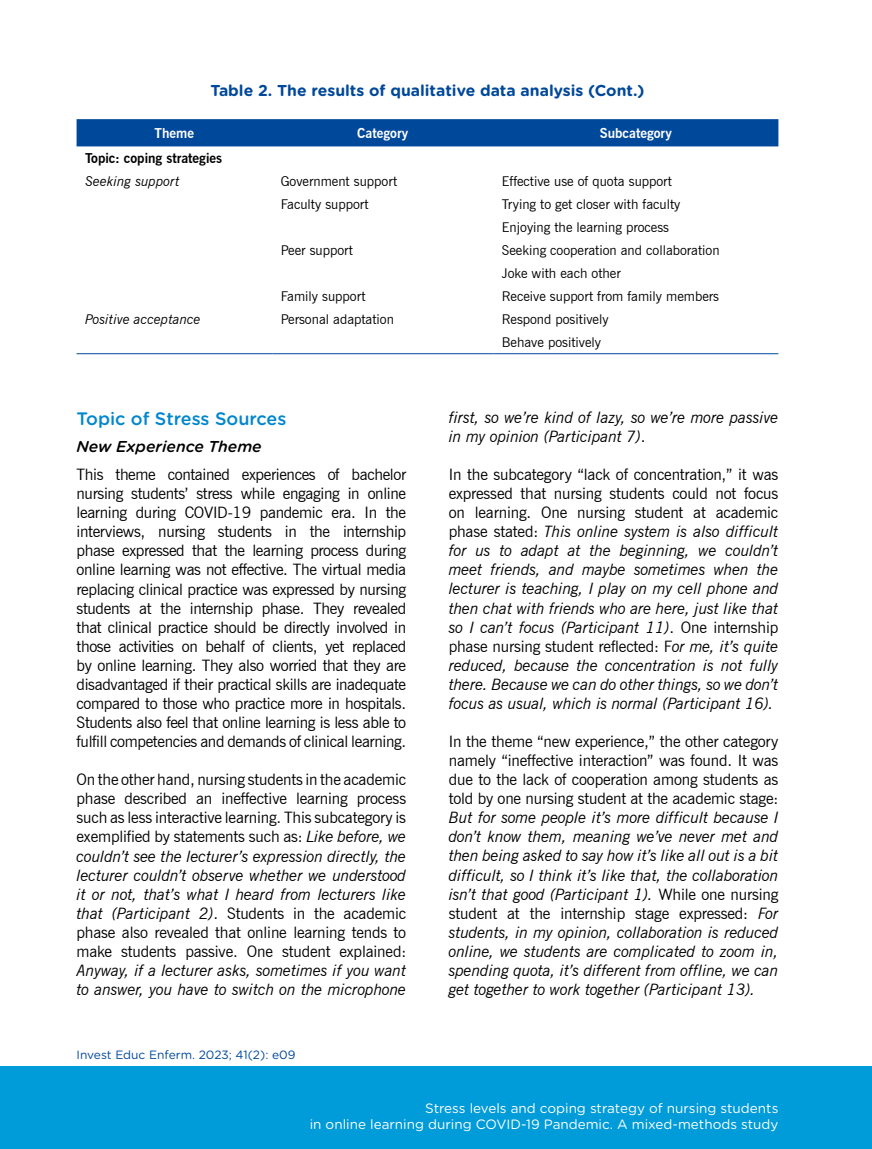
<style>
.page{position:relative;width:872px;height:1149px;background:#fff}
.page>*{position:absolute;margin:0;border:0;box-sizing:border-box;transform-origin:0 0}
.t1{font:500 18px "Gotham Rounded";color:#0086ce}
.t2{font:15.75px/19px "News Gothic BT";letter-spacing:-.01em;color:#000;text-align:justify}
.t3{font:italic 15.75px/19px "News Gothic BT";letter-spacing:-.01em;color:#000}
.t4{font:700 15.75px "Gotham Rounded";color:#00489a}
.t5{font:italic 500 15.75px "Gotham Rounded";color:#000}
.t6{font:13.5px/23px "News Gothic BT";color:#000}
.t7{font:13.5px/16.2px "Gotham Rounded";color:#fff;text-align:right}
.t8{font:italic 13.5px "News Gothic BT";color:#000}
.t9{font:700 13.5px "News Gothic BT";color:#fff}
.t10{font:700 13.5px "News Gothic BT";color:#000}
.t11{font:12px "Gotham Rounded";color:#00489a}
.s1{font-style:italic}
.s2{font-style:normal}
</style>
<div class="page">
<div style="left:0;top:1065px;width:871px;height:83px;background:#009bd9"></div>
<div style="left:77px;top:119px;width:701px;height:27px;background:#00489a"></div>
<hr style="left:77px;top:353px;width:195px;height:1px;background:#00489a">
<hr style="left:272px;top:353px;width:221px;height:1px;background:#00489a">
<hr style="left:493px;top:353px;width:285px;height:1px;background:#00489a">
<p class="t4" style="left:210px;top:79px;width:435px">Table 2. The results of qualitative data analysis (Cont.)</p>
<p class="t9" style="left:155px;top:125px;width:41px">Theme</p>
<p class="t9" style="left:357px;top:125px;width:53px">Category</p>
<p class="t9" style="left:600px;top:125px;width:74px">Subcategory</p>
<p class="t10" style="left:85px;top:150px;width:139px">Topic: coping strategies</p>
<p class="t8" style="left:85px;top:173px;width:96px">Seeking support</p>
<p class="t6" style="left:281px;top:170px;width:118px">Government support</p>
<p class="t6" style="left:502px;top:170px;width:172px">Effective use of quota support</p>
<p class="t6" style="left:281px;top:193px;width:89px">Faculty support</p>
<p class="t6" style="left:502px;top:193px;width:180px">Trying to get closer with faculty<br>Enjoying the learning process</p>
<p class="t6" style="left:281px;top:239px;width:74px">Peer support</p>
<p class="t6" style="left:502px;top:239px;width:219px">Seeking cooperation and collaboration<br>Joke with each other</p>
<p class="t6" style="left:281px;top:285px;width:86px">Family support</p>
<p class="t6" style="left:502px;top:285px;width:219px">Receive support from family members</p>
<p class="t8" style="left:85px;top:311px;width:117px">Positive acceptance</p>
<p class="t6" style="left:281px;top:308px;width:115px">Personal adaptation</p>
<p class="t6" style="left:502px;top:308px;width:108px">Respond positively<br>Behave positively</p>
<p class="t1" style="left:77px;top:406px;width:211px">Topic of Stress Sources</p>
<p class="t5" style="left:77px;top:435px;width:187px">New Experience Theme</p>
<p class="t2" style="left:77px;top:464px;width:331px">This theme contained experiences of bachelor nursing students’ stress while engaging in online learning during COVID-19 pandemic era. In the interviews, nursing students in the internship phase expressed that the learning process during online learning was not effective. The virtual media replacing clinical practice was expressed by nursing students at the internship phase. They revealed that clinical practice should be directly involved in those activities on behalf of clients, yet replaced by online learning. They also worried that they are disadvantaged if their practical skills are inadequate compared to those who practice more in hospitals.<br>Students also feel that online learning is less able to fulfill competencies and demands of clinical learning.</p>
<p class="t2" style="left:77px;top:769px;width:331px">On the other hand, nursing students in the academic phase described an ineffective learning process such as less interactive learning. This subcategory is exemplified by statements such as: <span class="s1">Like before, we couldn’t see the lecturer’s expression directly, the lecturer couldn’t observe whether we understood it or not, that’s what I heard from lecturers like that (Participant 2)</span>. Students in the academic phase also revealed that online learning tends to make students passive. One student explained:</p>
<p class="t3" style="left:77px;top:960px;width:331px">Anyway, if a lecturer asks, sometimes if you want to answer, you have to switch on the microphone</p>
<p class="t11" style="left:77px;top:1046px;width:220px">Invest Educ Enferm. 2023; 41(2): e09</p>
<p class="t3" style="left:449px;top:407px;width:331px">first, so we’re kind of lazy, so we’re more passive in my opinion (Participant 7)<span class="s2">.</span></p>
<p class="t3" style="left:449px;top:464px;width:331px;text-align:justify"><span class="s2">In the subcategory “lack of concentration,” it was expressed that nursing students could not focus on learning. One nursing student at academic phase stated:</span> This online system is also difficult for us to adapt at the beginning, we couldn’t meet friends, and maybe sometimes when the lecturer is teaching, I play on my cell phone and then chat with friends who are here, just like that so I can’t focus (Participant 11)<span class="s2">. One internship phase nursing student reflected: F</span>or me, it’s quite reduced, because the concentration is not fully there. Because we can do other things, so we don’t focus as usual, which is normal (Participant 16).</p>
<p class="t2" style="left:449px;top:731px;width:331px">In the theme “new experience,” the other category namely “ineffective interaction” was found. It was due to the lack of cooperation among students as told by one nursing student at the academic stage:</p>
<p class="t3" style="left:449px;top:807px;width:331px;text-align:justify">But for some people it’s more difficult because I don’t know them, meaning we’ve never met and then being asked to say how it’s like all out is a bit difficult, so I think it’s like that, the collaboration isn’t that good (Participant 1). <span class="s2">While one nursing student at the internship stage expressed:</span> For students, in my opinion, collaboration is reduced online, we students are complicated to zoom in, spending quota, it’s different from offline, we can get together to work together (Participant 13).</p>
<p class="t7" style="left:310px;top:1098px;width:470px">Stress levels and coping strategy of nursing students<br>in online learning during COVID-19 Pandemic. A mixed-methods study</p>
</div>
